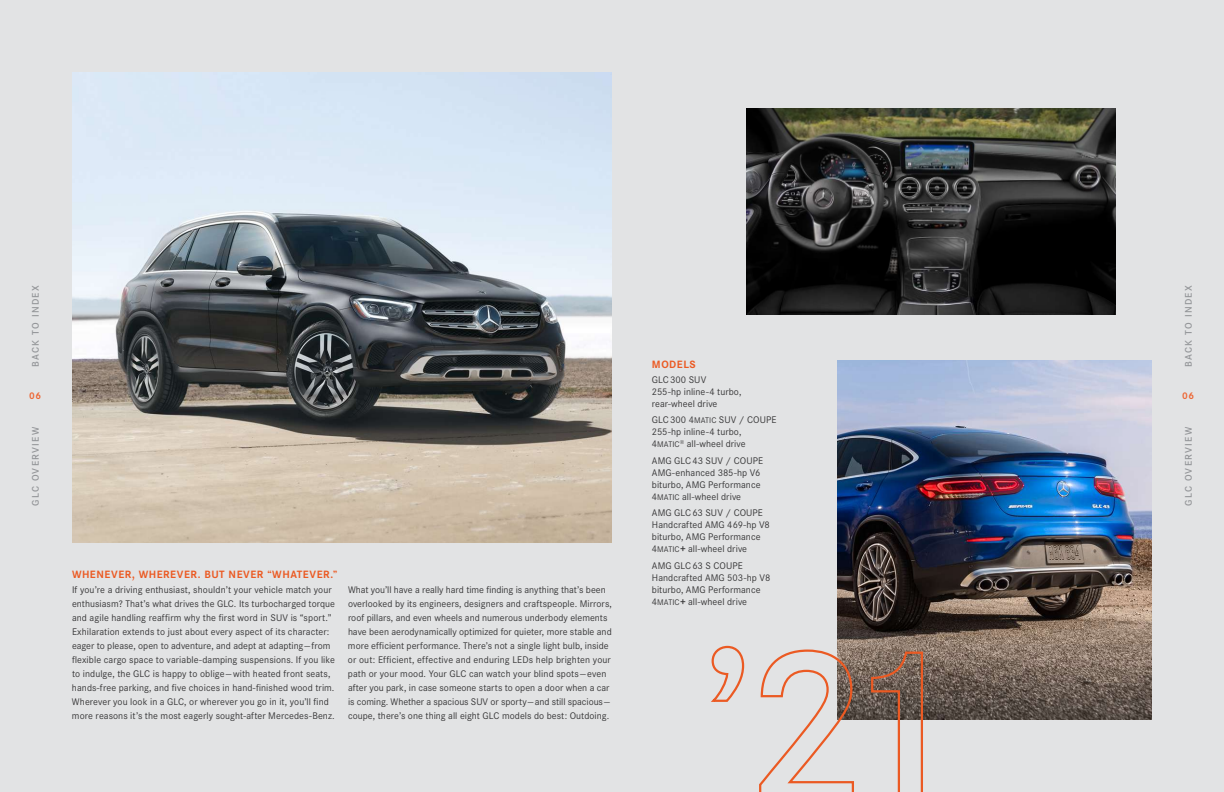
<style>
.page{position:relative;width:1224px;height:792px;background:#e2e3e4}
.page>*{position:absolute;margin:0;border:0;box-sizing:border-box;transform-origin:0 0}
.t1{font:700 11px "Corporate S";letter-spacing:.045em;color:#eb5a23}
.t2{font:10px/14px "Corporate S";letter-spacing:.005em;color:#383839}
.t3{font:600 10px "Corporate S";letter-spacing:.125em;color:#939598}
.t4{font:700 10px "Corporate S";color:#ed6735}
.s1{font-family:"Corporate S Reg SC850";font-size:8.5px}
.s2{font-weight:700}
</style>
<div class="page">
<img style="left:837px;top:360px;width:315px;height:360px">
<img style="left:746px;top:108px;width:369px;height:207px">
<img style="left:72px;top:72px;width:540px;height:470px">
<svg style="left:759px;top:648px;width:165px;height:144px"></svg>
<svg style="left:711px;top:645px;width:34px;height:57px"></svg>
<p class="t3" style="left:29px;top:367px;width:83px;rotate:-90deg">BACK TO INDEX</p>
<p class="t4" style="left:29px;top:390px;width:14px">06</p>
<p class="t3" style="left:29px;top:506px;width:81px;rotate:-90deg">GLC OVERVIEW</p>
<p class="t1" style="left:72px;top:568px;width:267px">WHENEVER, WHEREVER. BUT NEVER “WHATEVER.”</p>
<p class="t2" style="left:72px;top:582px;width:265px">If you’re a driving enthusiast, shouldn’t your vehicle match your enthusiasm? That’s what drives the GLC. Its turbocharged torque and agile handling reaffirm why the first word in SUV is “sport.” Exhilaration extends to just about every aspect of its character: eager to please, open to adventure, and adept at adapting—from flexible cargo space to variable-damping suspensions. If you like to indulge, the GLC is happy to oblige—with heated front seats, hands-free parking, and five choices in hand-finished wood trim.<br>Wherever you look in a GLC, or wherever you go in it, you’ll find more reasons it’s the most eagerly sought-after Mercedes-Benz.</p>
<p class="t2" style="left:348px;top:582px;width:265px">What you’ll have a really hard time finding is anything that’s been overlooked by its engineers, designers and craftspeople. Mirrors, roof pillars, and even wheels and numerous underbody elements have been aerodynamically optimized for quieter, more stable and more efficient performance. There’s not a single light bulb, inside or out: Efficient, effective and enduring LEDs help brighten your path or your mood. Your GLC can watch your blind spots—even after you park, in case someone starts to open a door when a car is coming. Whether a spacious SUV or sporty—and still spacious— coupe, there’s one thing all eight GLC models do best: Outdoing.</p>
<p class="t1" style="left:652px;top:358px;width:45px">MODELS</p>
<p class="t2" style="left:652px;top:373px;width:91px;line-height:12px">GLC300 SUV<br>255‑hp inline‑4 turbo, rear-wheel drive</p>
<p class="t2" style="left:652px;top:414px;width:126px;line-height:12px">GLC300 4<span class="s1">MATIC</span> SUV / COUPE<br>255‑hp inline‑4 turbo,<br>4<span class="s1">MATIC</span><sup>®</sup> all‑wheel drive</p>
<p class="t2" style="left:652px;top:454px;width:113px;line-height:12px">AMG GLC43 SUV / COUPE<br>AMG‑enhanced 385‑hp V6 biturbo, AMG Performance<br>4<span class="s1">MATIC</span> all‑wheel drive</p>
<p class="t2" style="left:652px;top:507px;width:119px;line-height:12px">AMG GLC63 SUV / COUPE<br>Handcrafted AMG 469‑hp V8 biturbo, AMG Performance<br>4<span class="s1">MATIC</span><span class="s2">+</span> all‑wheel drive</p>
<p class="t2" style="left:652px;top:559px;width:120px;line-height:12px">AMG GLC63 S COUPE<br>Handcrafted AMG 503‑hp V8 biturbo, AMG Performance<br>4<span class="s1">MATIC</span><span class="s2">+</span> all‑wheel drive</p>
<p class="t3" style="left:1182px;top:367px;width:83px;rotate:-90deg">BACK TO INDEX</p>
<p class="t4" style="left:1182px;top:390px;width:14px">06</p>
<p class="t3" style="left:1182px;top:506px;width:81px;rotate:-90deg">GLC OVERVIEW</p>
</div>
